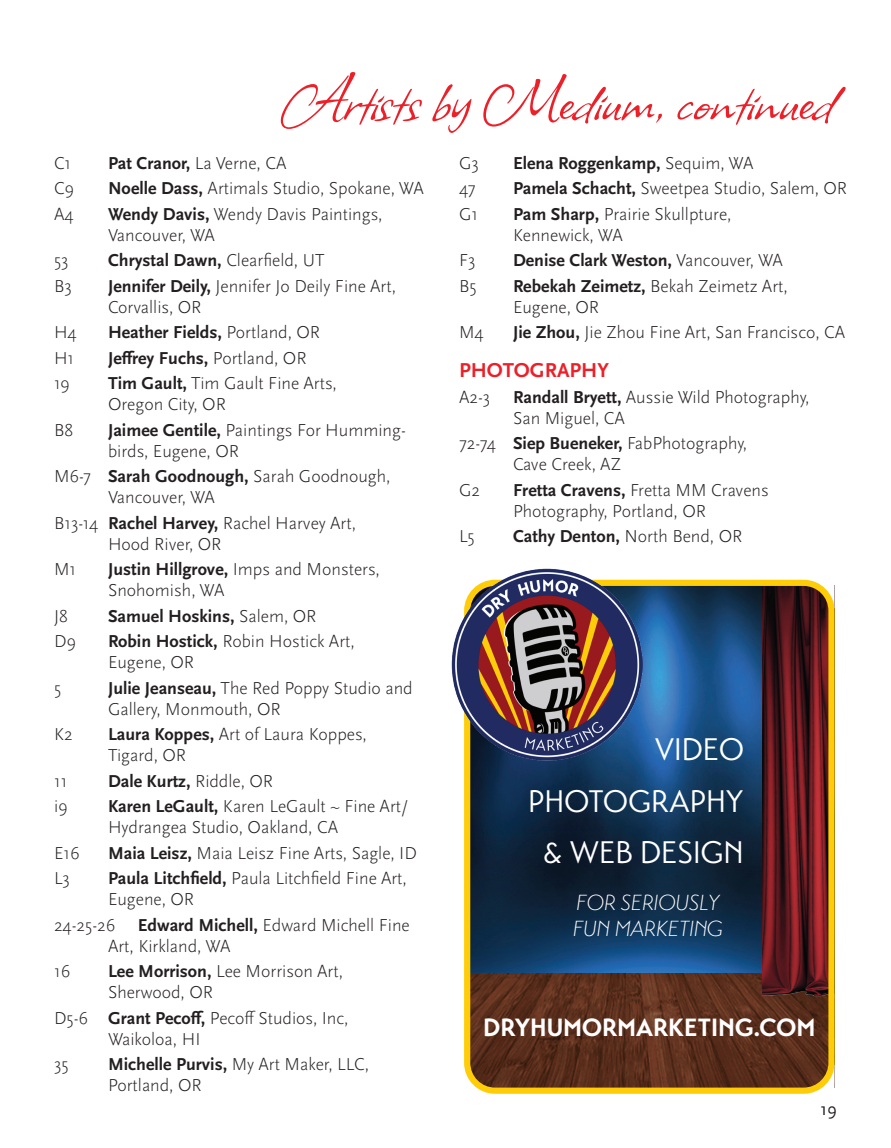
<style>
.page{position:relative;width:891px;height:1148px;background:#fff}
.page>*{position:absolute;margin:0;border:0;box-sizing:border-box;transform-origin:0 0}
.Page_header{font:72px "Allison";color:#ec2029}
.t1{font:30.9px/51px "Transat Standard";color:#fff;text-align:right}
.t2{font:700 24.75px "Transat";color:#fff}
.t3{font:italic 300 21.6px/26px "Transat";color:#fff}
.Artist_lists_HEADER{font:700 21px "Scala Sans Pro";color:#ec2029}
.Artists_lists_by_med{font:300 18px/21px "Scala Sans Pro";color:#231f20}
.Artists_lists_by_med-2{font:700 18px "Scala Sans Pro";color:#231f20}
.t4{font:18px "Scala Sans Pro";color:#231f20}
.s1{font-weight:300}
.s2{font-weight:700}
</style>
<div class="page">
<img style="left:471px;top:586px;width:291px;height:387px">
<img style="left:471px;top:973px;width:357px;height:113px">
<img style="left:762px;top:586px;width:66px;height:415px">
<svg style="left:813px;top:1064px;width:22px;height:29px"></svg>
<svg style="left:471px;top:1053px;width:14px;height:39px"></svg>
<svg style="left:806px;top:585px;width:29px;height:24px"></svg>
<div style="left:464px;top:579px;width:371px;height:514px;border:6px solid #fecd08;border-radius:28px"></div>
<img style="left:452px;top:569px;width:191px;height:191px">
<p class="Page_header" style="left:286px;top:52px;width:549px">Artists by Medium, continued</p>
<p class="Artists_lists_by_med" style="left:459px;top:152px;width:21px">G3</p>
<p class="Artists_lists_by_med-2" style="left:513px;top:152px;width:242px">Elena Roggenkamp, <span class="s1">Sequim, WA</span></p>
<p class="Artists_lists_by_med" style="left:459px;top:178px;width:18px">47</p>
<p class="Artists_lists_by_med" style="left:513px;top:178px;width:336px"><span class="s2">Pamela Schacht,</span> Sweetpea Studio, Salem, OR</p>
<p class="Artists_lists_by_med" style="left:459px;top:203px;width:21px">G1</p>
<p class="Artists_lists_by_med" style="left:513px;top:203px;width:220px"><span class="s2">Pam Sharp,</span> Prairie Skullpture,<br>Kennewick, WA</p>
<p class="Artists_lists_by_med" style="left:459px;top:250px;width:18px">F3</p>
<p class="Artists_lists_by_med-2" style="left:513px;top:250px;width:272px">Denise Clark Weston, <span class="s1">Vancouver, WA</span></p>
<p class="Artists_lists_by_med" style="left:459px;top:275px;width:19px">B5</p>
<p class="Artists_lists_by_med" style="left:513px;top:275px;width:276px"><span class="s2">Rebekah Zeimetz,</span> Bekah Zeimetz Art,<br>Eugene, OR</p>
<p class="Artists_lists_by_med" style="left:459px;top:322px;width:26px">M4</p>
<p class="Artists_lists_by_med" style="left:513px;top:322px;width:334px"><span class="s2">Jie Zhou,</span> Jie Zhou Fine Art, San Francisco, CA</p>
<p class="Artist_lists_HEADER" style="left:459px;top:358px;width:151px">PHOTOGRAPHY</p>
<p class="Artists_lists_by_med" style="left:459px;top:386px;width:33px">A2-3</p>
<p class="Artists_lists_by_med" style="left:513px;top:386px;width:298px"><span class="s2">Randall Bryett,</span> Aussie Wild Photography,<br>San Miguel, CA</p>
<p class="Artists_lists_by_med" style="left:513px;top:433px;width:236px;text-indent:-54px">72-74 <span class="s2">Siep Bueneker,</span> FabPhotography,<br>Cave Creek, AZ</p>
<p class="Artists_lists_by_med" style="left:459px;top:479px;width:23px">G2</p>
<p class="Artists_lists_by_med" style="left:513px;top:479px;width:257px"><span class="s2">Fretta Cravens,</span> Fretta MM Cravens<br>Photography, Portland, OR</p>
<p class="Artists_lists_by_med" style="left:459px;top:526px;width:17px">L5</p>
<p class="Artists_lists_by_med-2" style="left:513px;top:526px;width:231px">Cathy Denton, <span class="s1">North Bend, OR</span></p>
<p class="Artists_lists_by_med" style="left:54px;top:152px;width:19px">C1</p>
<p class="Artists_lists_by_med-2" style="left:108px;top:152px;width:180px">Pat Cranor, <span class="s1">La Verne, CA</span></p>
<p class="Artists_lists_by_med" style="left:54px;top:178px;width:22px">C9</p>
<p class="Artists_lists_by_med" style="left:108px;top:178px;width:318px"><span class="s2">Noelle Dass,</span> Artimals Studio, Spokane, WA</p>
<p class="Artists_lists_by_med" style="left:54px;top:203px;width:21px">A4</p>
<p class="Artists_lists_by_med" style="left:108px;top:203px;width:276px"><span class="s2">Wendy Davis,</span> Wendy Davis Paintings,<br>Vancouver, WA</p>
<p class="Artists_lists_by_med" style="left:54px;top:250px;width:16px">53</p>
<p class="Artists_lists_by_med-2" style="left:108px;top:250px;width:218px">Chrystal Dawn, <span class="s1">Clearfield, UT</span></p>
<p class="Artists_lists_by_med" style="left:54px;top:275px;width:19px">B3</p>
<p class="Artists_lists_by_med" style="left:108px;top:275px;width:289px"><span class="s2">Jennifer Deily,</span> Jennifer Jo Deily Fine Art,<br>Corvallis, OR</p>
<p class="Artists_lists_by_med" style="left:54px;top:322px;width:24px">H4</p>
<p class="Artists_lists_by_med-2" style="left:108px;top:322px;width:214px">Heather Fields, <span class="s1">Portland, OR</span></p>
<p class="Artists_lists_by_med" style="left:54px;top:347px;width:22px">H1</p>
<p class="Artists_lists_by_med-2" style="left:108px;top:347px;width:200px">Jeffrey Fuchs, <span class="s1">Portland, OR</span></p>
<p class="Artists_lists_by_med" style="left:54px;top:373px;width:17px">19</p>
<p class="Artists_lists_by_med" style="left:108px;top:373px;width:230px"><span class="s2">Tim Gault,</span> Tim Gault Fine Arts,<br>Oregon City, OR</p>
<p class="Artists_lists_by_med" style="left:54px;top:419px;width:21px">B8</p>
<p class="Artists_lists_by_med" style="left:108px;top:419px;width:299px"><span class="s2">Jaimee Gentile,</span> Paintings For Humming&shy;birds, Eugene, OR</p>
<p class="Artists_lists_by_med" style="left:108px;top:466px;width:284px;text-indent:-54px">M6-7 <span class="s2">Sarah Goodnough,</span> Sarah Goodnough,<br>Vancouver, WA</p>
<p class="Artists_lists_by_med" style="left:108px;top:512px;width:249px;text-indent:-54px">B13-14 <span class="s2">Rachel Harvey,</span> Rachel Harvey Art,<br>Hood River, OR</p>
<p class="Artists_lists_by_med" style="left:54px;top:559px;width:24px">M1</p>
<p class="Artists_lists_by_med" style="left:108px;top:559px;width:273px"><span class="s2">Justin Hillgrove,</span> Imps and Monsters,<br>Snohomish, WA</p>
<p class="Artists_lists_by_med" style="left:54px;top:605px;width:15px">J8</p>
<p class="Artists_lists_by_med-2" style="left:108px;top:605px;width:210px">Samuel Hoskins, <span class="s1">Salem, OR</span></p>
<p class="Artists_lists_by_med" style="left:54px;top:631px;width:24px">D9</p>
<p class="Artists_lists_by_med" style="left:108px;top:631px;width:248px"><span class="s2">Robin Hostick,</span> Robin Hostick Art,<br>Eugene, OR</p>
<p class="Artists_lists_by_med" style="left:54px;top:677px;width:9px">5</p>
<p class="Artists_lists_by_med" style="left:108px;top:677px;width:306px"><span class="s2">Julie Jeanseau,</span> The Red Poppy Studio and<br>Gallery, Monmouth, OR</p>
<p class="Artists_lists_by_med" style="left:54px;top:724px;width:20px">K2</p>
<p class="Artists_lists_by_med" style="left:108px;top:724px;width:260px"><span class="s2">Laura Koppes,</span> Art of Laura Koppes,<br>Tigard, OR</p>
<p class="Artists_lists_by_med" style="left:54px;top:770px;width:15px">11</p>
<p class="Artists_lists_by_med-2" style="left:108px;top:770px;width:167px">Dale Kurtz, <span class="s1">Riddle, OR</span></p>
<p class="Artists_lists_by_med" style="left:54px;top:796px;width:15px">i9</p>
<p class="Artists_lists_by_med" style="left:108px;top:796px;width:302px"><span class="s2">Karen LeGault,</span> Karen LeGault ~ Fine Art/<br>Hydrangea Studio, Oakland, CA</p>
<p class="Artists_lists_by_med" style="left:54px;top:842px;width:27px">E16</p>
<p class="Artists_lists_by_med" style="left:108px;top:842px;width:310px"><span class="s2">Maia Leisz,</span> Maia Leisz Fine Arts, Sagle, ID</p>
<p class="Artists_lists_by_med" style="left:54px;top:868px;width:18px">L3</p>
<p class="Artists_lists_by_med" style="left:108px;top:868px;width:300px"><span class="s2">Paula Litchfield,</span> Paula Litchfield Fine Art,<br>Eugene, OR</p>
<p class="Artists_lists_by_med" style="left:108px;top:914px;width:303px;text-indent:-54px">24-25-26 <span class="s2">Edward Michell,</span> Edward Michell Fine<br>Art, Kirkland, WA</p>
<p class="Artists_lists_by_med" style="left:54px;top:961px;width:18px">16</p>
<p class="Artists_lists_by_med" style="left:108px;top:961px;width:237px"><span class="s2">Lee Morrison,</span> Lee Morrison Art,<br>Sherwood, OR</p>
<p class="Artists_lists_by_med" style="left:108px;top:1007px;width:242px;text-indent:-54px">D5-6 <span class="s2">Grant Pecoff,</span> Pecoff Studios, Inc,<br>Waikoloa, HI</p>
<p class="Artists_lists_by_med" style="left:54px;top:1054px;width:16px">35</p>
<p class="Artists_lists_by_med" style="left:108px;top:1054px;width:262px"><span class="s2">Michelle Purvis,</span> My Art Maker, LLC,<br>Portland, OR</p>
<p class="t1" style="left:528px;top:724px;width:217px">VIDEO<br>PHOTOGRAPHY &amp; WEB DESIGN</p>
<p class="t3" style="left:573px;top:889px;width:151px">FOR SERIOUSLY<br>FUN MARKETING</p>
<p class="t2" style="left:483px;top:1012px;width:334px">DRYHUMORMARKETING.COM</p>
<p class="t4" style="left:820px;top:1098px;width:18px">19</p>
</div>
